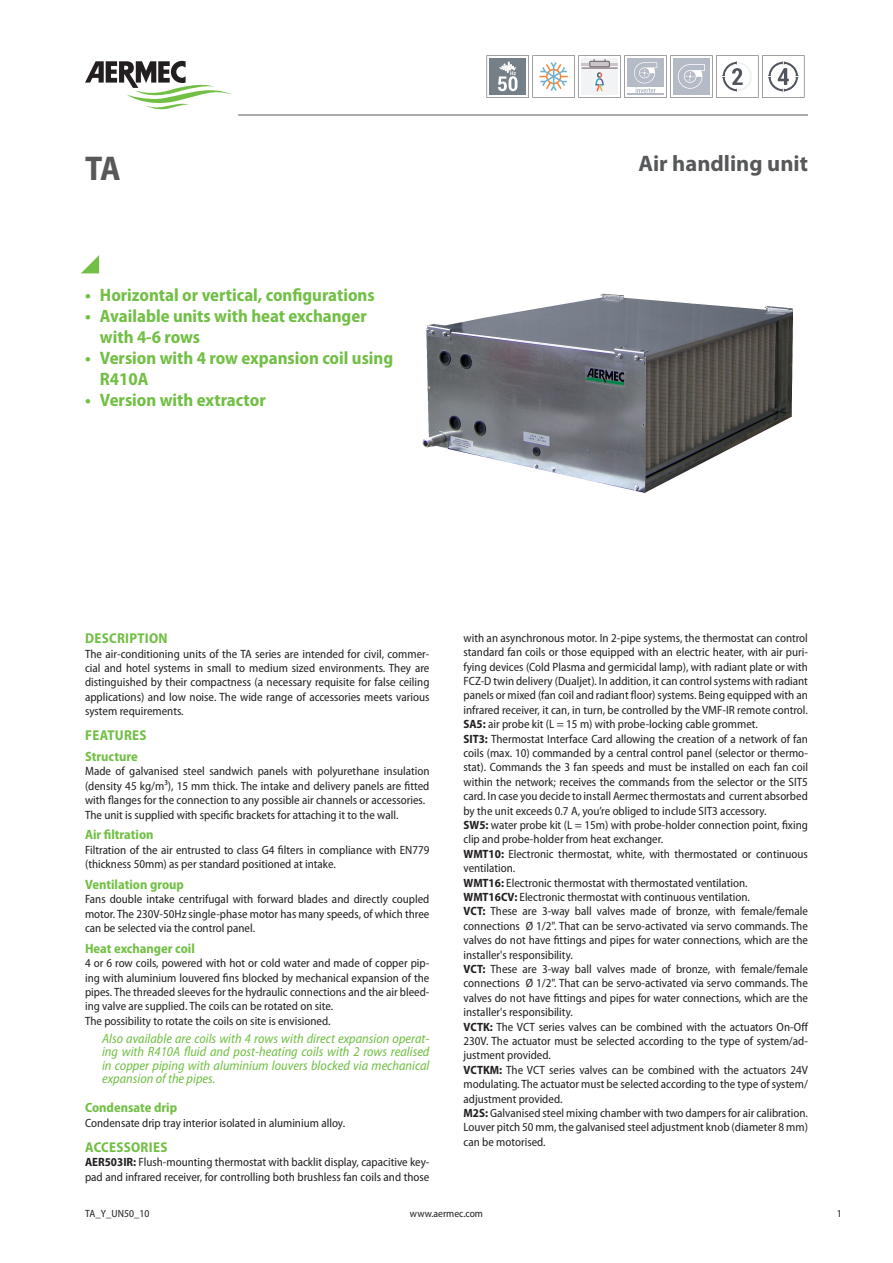
<style>
.page{position:relative;width:893px;height:1263px;background:#fff}
.page>*{position:absolute;margin:0;border:0;box-sizing:border-box;transform-origin:0 0}
.grandezza{font:700 semi-condensed 34.5px "Myriad Pro";color:#57585a}
.descrizione{font:700 22.5px "Myriad Pro";color:#57585a}
.t1{font:700 semi-condensed 18px/21px "Myriad Pro";color:#71bf44}
.t2{font:700 semi-condensed 14.25px "Myriad Pro";letter-spacing:.02em;color:#71bf44}
.t3{font:italic semi-condensed 13.5px/13.5px "Myriad Pro";color:#71bf44;text-align:justify}
.t4{font:700 semi-condensed 13.5px "Myriad Pro";color:#71bf44}
.normaleInline_en{font:semi-condensed 12px/14.4px "Myriad Pro";color:#231f20;text-align:justify}
.normale_en{font:semi-condensed 12px/14.4px "Myriad Pro";color:#231f20;text-align:justify}
.t5{font:semi-condensed 10.5px "Myriad Pro";color:#231f20}
.s1{font-weight:700}
</style>
<div class="page">
<svg style="left:81px;top:255px;width:18px;height:18px"></svg>
<hr style="left:238px;top:115px;width:570px;height:1px;background:#57585a">
<img style="left:422px;top:293px;width:371px;height:200px">
<svg style="left:85px;top:61px;width:147px;height:48px"></svg>
<svg style="left:486px;top:55px;width:318px;height:43px"></svg>
<p class="grandezza" style="left:85px;top:146px;width:37px">TA</p>
<p class="descrizione" style="left:638px;top:149px;width:171px">Air handling unit</p>
<p class="t1" style="left:85px;top:284px;width:291px">• Horizontal or vertical, configurations</p>
<p class="t1" style="left:100px;top:305px;width:268px;text-indent:-15px">• Available units with heat exchanger with 4-6 rows</p>
<p class="t1" style="left:100px;top:347px;width:295px;text-indent:-15px">• Version with 4 row expansion coil using<br>R410A</p>
<p class="t1" style="left:85px;top:389px;width:182px">• Version with extractor</p>
<p class="t2" style="left:85px;top:629px;width:84px">DESCRIPTION</p>
<p class="normale_en" style="left:85px;top:646px;width:346px">The air-conditioning units of the TA series are intended for civil, commer&shy;cial and hotel systems in small to medium sized environments. They are distinguished by their compactness (a necessary requisite for false ceiling applications) and low noise. The wide range of accessories meets various system requirements.</p>
<p class="t2" style="left:85px;top:726px;width:63px">FEATURES</p>
<p class="t4" style="left:85px;top:748px;width:54px">Structure</p>
<p class="normale_en" style="left:85px;top:764px;width:346px">Made of galvanised steel sandwich panels with polyurethane insulation (density 45 kg/m³), 15 mm thick. The intake and delivery panels are fitted with flanges for the connection to any possible air channels or accessories.</p>
<p class="normale_en" style="left:85px;top:807px;width:315px">The unit is supplied with specific brackets for attaching it to the wall.</p>
<p class="t4" style="left:85px;top:826px;width:70px">Air filtration</p>
<p class="normale_en" style="left:85px;top:842px;width:346px">Filtration of the air entrusted to class G4 filters in compliance with EN779 (thickness 50mm) as per standard positioned at intake.</p>
<p class="t4" style="left:85px;top:876px;width:101px">Ventilation group</p>
<p class="normale_en" style="left:85px;top:892px;width:346px">Fans double intake centrifugal with forward blades and directly coupled motor. The 230V-50Hz single-phase motor has many speeds, of which three can be selected via the control panel.</p>
<p class="t4" style="left:85px;top:940px;width:111px">Heat exchanger coil</p>
<p class="normale_en" style="left:85px;top:956px;width:346px">4 or 6 row coils, powered with hot or cold water and made of copper pip&shy;ing with aluminium louvered fins blocked by mechanical expansion of the pipes. The threaded sleeves for the hydraulic connections and the air bleed&shy;ing valve are supplied. The coils can be rotated on site.</p>
<p class="normale_en" style="left:85px;top:1013px;width:247px">The possibility to rotate the coils on site is envisioned.</p>
<p class="t3" style="left:102px;top:1031px;width:329px">Also available are coils with 4 rows with direct expansion operat&shy;ing with R410A fluid and post-heating coils with 2 rows realised in copper piping with aluminium louvers blocked via mechanical expansion of the pipes.</p>
<p class="t4" style="left:85px;top:1099px;width:94px">Condensate drip</p>
<p class="normale_en" style="left:85px;top:1115px;width:262px">Condensate drip tray interior isolated in aluminium alloy.</p>
<p class="t2" style="left:85px;top:1138px;width:84px">ACCESSORIES</p>
<p class="normaleInline_en" style="left:85px;top:1155px;width:346px"><span class="s1">AER503IR:</span> Flush-mounting thermostat with backlit display, capacitive key&shy;pad and infrared receiver, for controlling both brushless fan coils and those</p>
<p class="normaleInline_en" style="left:463px;top:630px;width:346px">with an asynchronous motor. In 2-pipe systems, the thermostat can control standard fan coils or those equipped with an electric heater, with air puri&shy;fying devices (Cold Plasma and germicidal lamp), with radiant plate or with FCZ-D twin delivery (Dualjet). In addition, it can control systems with radiant panels or mixed (fan coil and radiant floor) systems. Being equipped with an infrared receiver, it can, in turn, be controlled by the VMF-IR remote control.</p>
<p class="normaleInline_en" style="left:463px;top:717px;width:296px"><span class="s1">SA5:</span> air probe kit (L = 15 m) with probe-locking cable grommet.</p>
<p class="normaleInline_en" style="left:463px;top:731px;width:346px"><span class="s1">SIT3:</span> Thermostat Interface Card allowing the creation of a network of fan coils (max. 10) commanded by a central control panel (selector or thermo&shy;stat). Commands the 3 fan speeds and must be installed on each fan coil within the network; receives the commands from the selector or the SIT5 card. In case you decide to install Aermec thermostats and current absorbed by the unit exceeds 0.7 A, you’re obliged to include SIT3 accessory.</p>
<p class="normaleInline_en" style="left:463px;top:817px;width:346px"><span class="s1">SW5:</span> water probe kit (L = 15m) with probe-holder connection point, fixing clip and probe-holder from heat exchanger.</p>
<p class="normaleInline_en" style="left:463px;top:846px;width:346px"><span class="s1">WMT10:</span> Electronic thermostat, white, with thermostated or continuous ventilation.</p>
<p class="normaleInline_en" style="left:463px;top:875px;width:286px"><span class="s1">WMT16:</span> Electronic thermostat with thermostated ventilation.</p>
<p class="normaleInline_en" style="left:463px;top:889px;width:288px"><span class="s1">WMT16CV:</span> Electronic thermostat with continuous ventilation.</p>
<p class="normaleInline_en" style="left:463px;top:904px;width:346px"><span class="s1">VCT:</span> These are 3-way ball valves made of bronze, with female/female connections Ø 1/2". That can be servo-activated via servo commands. The valves do not have fittings and pipes for water connections, which are the installer's responsibility.</p>
<p class="normaleInline_en" style="left:463px;top:961px;width:346px"><span class="s1">VCT:</span> These are 3-way ball valves made of bronze, with female/female connections Ø 1/2". That can be servo-activated via servo commands. The valves do not have fittings and pipes for water connections, which are the installer's responsibility.</p>
<p class="normaleInline_en" style="left:463px;top:1019px;width:346px"><span class="s1">VCTK:</span> The VCT series valves can be combined with the actuators On-Off 230V. The actuator must be selected according to the type of system/ad&shy;justment provided.</p>
<p class="normaleInline_en" style="left:463px;top:1062px;width:346px"><span class="s1">VCTKM:</span> The VCT series valves can be combined with the actuators 24V modulating. The actuator must be selected according to the type of system/ adjustment provided.</p>
<p class="normaleInline_en" style="left:463px;top:1105px;width:346px"><span class="s1">M2S:</span> Galvanised steel mixing chamber with two dampers for air calibration.<br>Louver pitch 50 mm, the galvanised steel adjustment knob (diameter 8 mm) can be motorised.</p>
<p class="t5" style="left:85px;top:1207px;width:66px">TA_Y_UN50_10</p>
<p class="t5" style="left:410px;top:1207px;width:75px">www.aermec.com</p>
<p class="t5" style="left:837px;top:1207px;width:6px">1</p>
</div>
